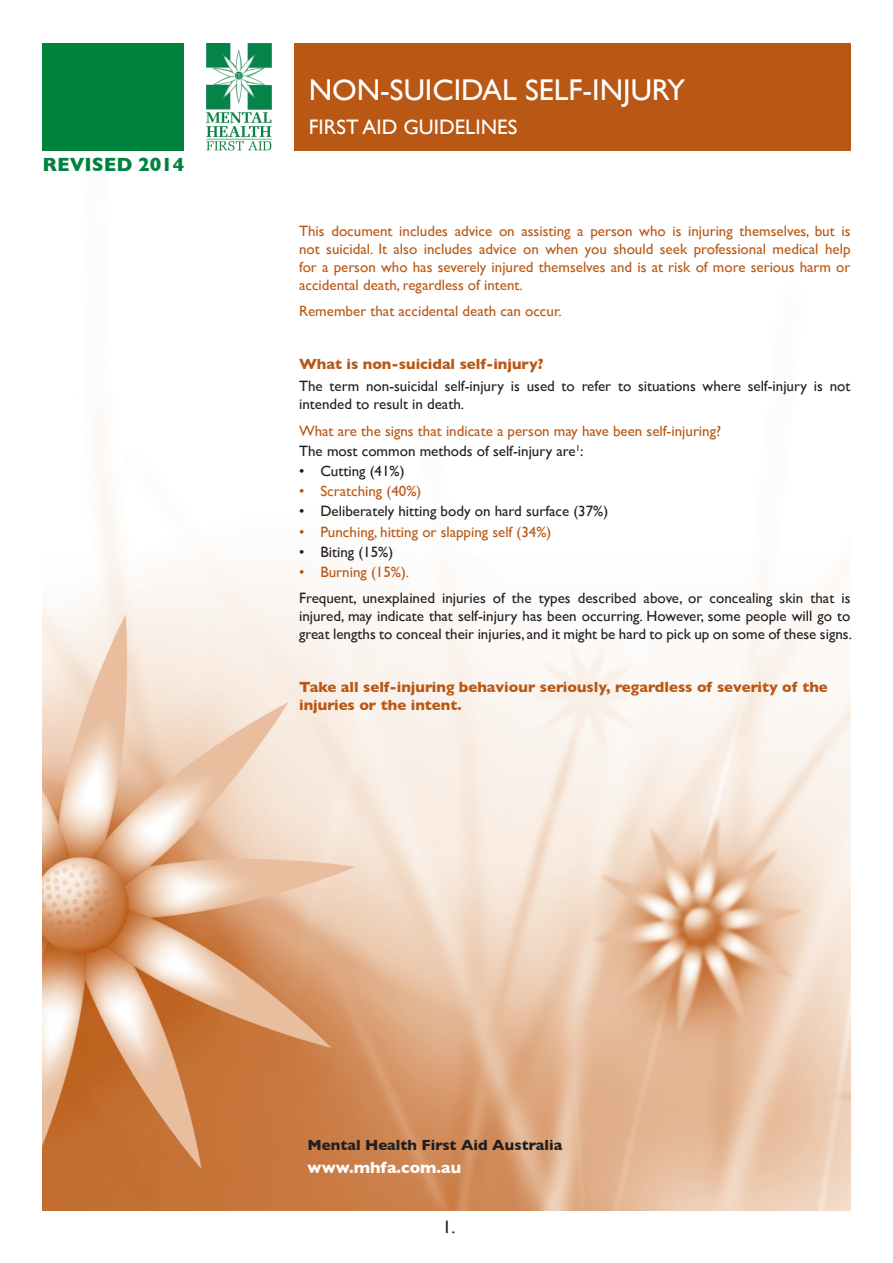
<style>
.page{position:relative;width:893px;height:1263px;background:#fff}
.page>*{position:absolute;margin:0;border:0;box-sizing:border-box;transform-origin:0 0}
.t1{font:30px "Gill Sans";color:#fff}
.t2{font:21px "Gill Sans";color:#fff}
.t3{font:700 19.5px "Gill Sans";color:#00843d}
.t4{font:18px "Gill Sans";color:#231f20}
.t5{font:700 16.5px "Gill Sans";color:#fff}
.t6{font:15px/18px "Gill Sans";color:#b95814;text-align:justify}
.t7{font:15px/18px "Gill Sans";color:#231f20}
.t8{font:700 15px/18px "Gill Sans";color:#b95814}
.t9{font:700 15px "Gill Sans";color:#231f20}
.s1{color:#231f20}
</style>
<div class="page">
<img style="left:43px;top:473px;width:807px;height:738px">
<div style="left:43px;top:43px;width:141px;height:108px;background:#00843d"></div>
<div style="left:294px;top:43px;width:556px;height:108px;background:#b95814"></div>
<img style="left:207px;top:43px;width:64px;height:108px">
<h3 class="t3" style="left:43px;top:149px;width:143px">REVISED 2014</h3>
<h1 class="t1" style="left:309px;top:73px;width:378px">NON-SUICIDAL SELF-INJURY</h1>
<h2 class="t2" style="left:309px;top:115px;width:210px">FIRST AID GUIDELINES</h2>
<p class="t6" style="left:299px;top:221px;width:553px">This document includes advice on assisting a person who is injuring themselves, but is not suicidal. It also includes advice on when you should seek professional medical help for a person who has severely injured themselves and is at risk of more serious harm or accidental death, regardless of intent.</p>
<p class="t6" style="left:299px;top:302px;width:264px">Remember that accidental death can occur.</p>
<p class="t8" style="left:299px;top:355px;width:246px">What is non-suicidal self-injury?</p>
<p class="t7" style="left:299px;top:377px;width:553px">The term non-suicidal self-injury is used to refer to situations where self-injury is not intended to result in death.</p>
<p class="t6" style="left:299px;top:421px;width:424px;line-height:20.1px">What are the signs that indicate a person may have been self-injuring?<br><span class="s1">The most common methods of self-injury are</span><sup>1</sup><span class="s1">:</span></p>
<p class="t7" style="left:299px;top:462px;width:107px">• Cutting (41%)</p>
<p class="t6" style="left:299px;top:482px;width:124px">• Scratching (40%)</p>
<p class="t7" style="left:299px;top:502px;width:311px">• Deliberately hitting body on hard surface (37%)</p>
<p class="t6" style="left:299px;top:522px;width:254px">• Punching, hitting or slapping self (34%)</p>
<p class="t7" style="left:299px;top:542px;width:96px">• Biting (15%)</p>
<p class="t6" style="left:299px;top:563px;width:112px">• Burning (15%).</p>
<p class="t7" style="left:299px;top:589px;width:554px;text-align:justify">Frequent, unexplained injuries of the types described above, or concealing skin that is injured, may indicate that self-injury has been occurring. However, some people will go to great lengths to conceal their injuries, and it might be hard to pick up on some of these signs.</p>
<p class="t8" style="left:299px;top:678px;width:530px">Take all self-injuring behaviour seriously, regardless of severity of the injuries or the intent.</p>
<p class="t9" style="left:308px;top:1133px;width:256px">Mental Health First Aid Australia</p>
<p class="t5" style="left:308px;top:1154px;width:155px">www.mhfa.com.au</p>
<p class="t4" style="left:443px;top:1216px;width:14px">1.</p>
</div>
